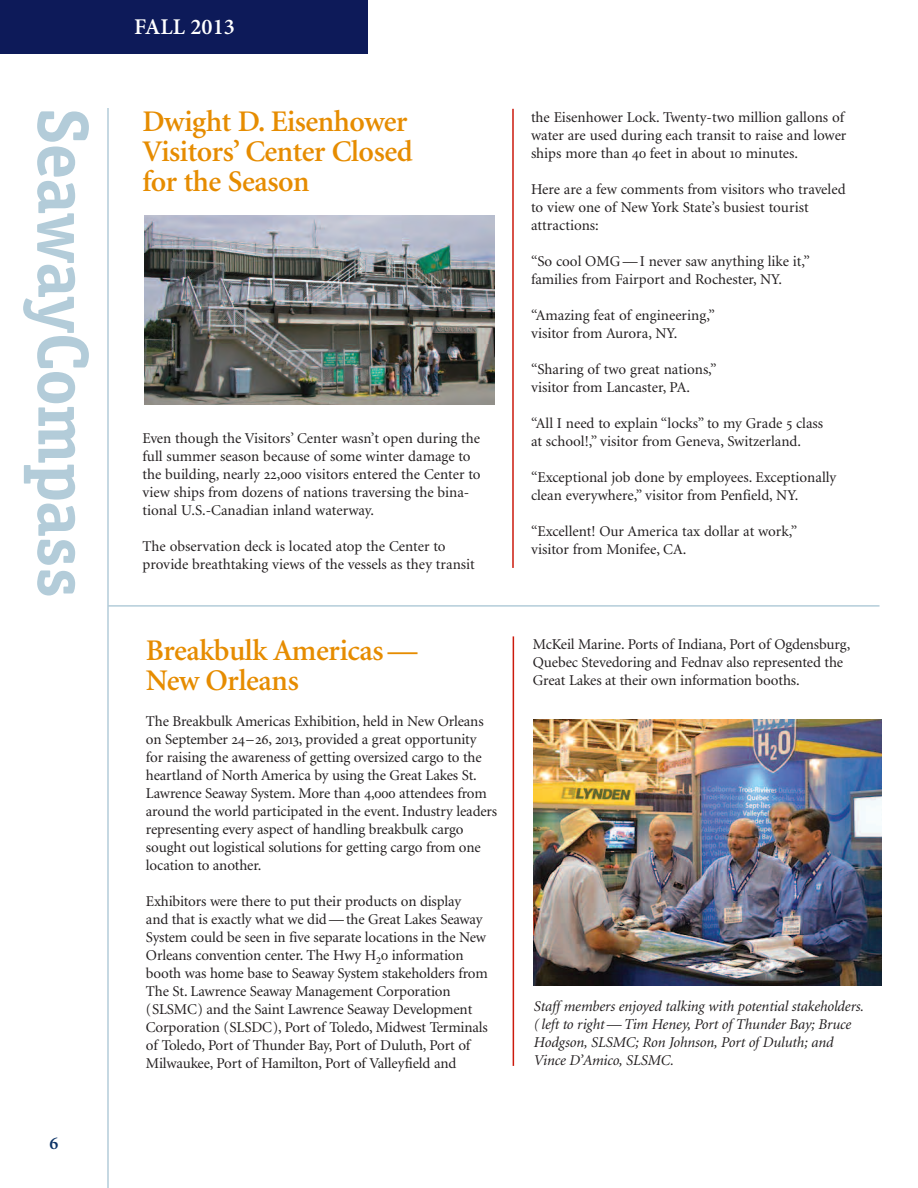
<style>
.page{position:relative;width:918px;height:1188px;background:#fff}
.page>*{position:absolute;margin:0;border:0;box-sizing:border-box;transform-origin:0 0}
.t1{font:700 72px "Officina Serif";letter-spacing:-.02em;color:#b3ccd9}
.t2{font:600 30px/30px "Minion EDO";letter-spacing:-.015em;color:#e68c00}
.t3{font:600 22.5px "Minion Pro";color:#fff}
.t4{font:600 18px "Minion Pro";color:#0d3366}
.t5{font:15px/18px "Minion EDO";letter-spacing:-.01em;color:#231f20}
.t6{font:italic 15px/18px "Minion EDO";letter-spacing:-.01em;color:#231f20}
</style>
<div class="page">
<hr style="left:107px;top:108px;width:2px;height:1080px;background:#b3ccd9">
<div style="left:0;top:0;width:368px;height:54px;background:#0d1a59"></div>
<hr style="left:512px;top:109px;width:2px;height:459px;background:#cc1a0d">
<img style="left:144px;top:215px;width:350px;height:190px">
<hr style="left:108px;top:605px;width:772px;height:2px;background:#b3ccd9">
<hr style="left:513px;top:636px;width:1px;height:430px;background:#cc1a0d">
<img style="left:534px;top:720px;width:348px;height:265px">
<h1 class="t1" style="left:90px;top:108px;width:492px;rotate:90deg">SeawayCompass</h1>
<p class="t4" style="left:50px;top:1136px;width:10px">6</p>
<h3 class="t3" style="left:134px;top:19px;width:102px">FALL 2013</h3>
<h2 class="t2" style="left:142px;top:108px;width:272px">Dwight D. Eisenhower<br>Visitors’ Center Closed for the Season</h2>
<p class="t5" style="left:142px;top:430px;width:340px">Even though the Visitors’ Center wasn’t open during the full summer season because of some winter damage to the building, nearly 22,000 visitors entered the Center to view ships from dozens of nations traversing the bina&shy;tional U.S.-Canadian inland waterway.</p>
<p class="t5" style="left:142px;top:538px;width:334px">The observation deck is located atop the Center to provide breathtaking views of the vessels as they transit</p>
<h2 class="t2" style="left:146px;top:638px;width:278px">Breakbulk Americas—<br>New Orleans</h2>
<p class="t5" style="left:146px;top:714px;width:353px">The Breakbulk Americas Exhibition, held in New Orleans on September 24–26, 2013, provided a great opportunity for raising the awareness of getting oversized cargo to the heartland of North America by using the Great Lakes St.<br>Lawrence Seaway System. More than 4,000 attendees from around the world participated in the event. Industry leaders representing every aspect of handling breakbulk cargo sought out logistical solutions for getting cargo from one location to another.</p>
<p class="t5" style="left:146px;top:894px;width:343px">Exhibitors were there to put their products on display<br>and that is exactly what we did—the Great Lakes Seaway System could be seen in five separate locations in the New Orleans convention center. The Hwy H<sub>2</sub>0 information booth was home base to Seaway System stakeholders from The St. Lawrence Seaway Management Corporation (SLSMC) and the Saint Lawrence Seaway Development Corporation (SLSDC), Port of Toledo, Midwest Terminals of Toledo, Port of Thunder Bay, Port of Duluth, Port of Milwaukee, Port of Hamilton, Port of Valleyfield and</p>
<p class="t5" style="left:531px;top:110px;width:317px">the Eisenhower Lock. Twenty-two million gallons of water are used during each transit to raise and lower ships more than 40 feet in about 10 minutes.</p>
<p class="t5" style="left:531px;top:182px;width:316px">Here are a few comments from visitors who traveled to view one of New York State’s busiest tourist attractions:</p>
<p class="t5" style="left:531px;top:254px;width:280px">“So cool OMG—I never saw anything like it,” families from Fairport and Rochester, NY.</p>
<p class="t5" style="left:531px;top:308px;width:185px">“Amazing feat of engineering,” visitor from Aurora, NY.</p>
<p class="t5" style="left:531px;top:362px;width:187px">“Sharing of two great nations,” visitor from Lancaster, PA.</p>
<p class="t5" style="left:531px;top:416px;width:294px">“All I need to explain “locks” to my Grade 5 class at school!,” visitor from Geneva, Switzerland.</p>
<p class="t5" style="left:531px;top:470px;width:307px">“Exceptional job done by employees. Exceptionally clean everywhere,” visitor from Penfield, NY.</p>
<p class="t5" style="left:531px;top:524px;width:268px">“Excellent! Our America tax dollar at work,” visitor from Monifee, CA.</p>
<p class="t5" style="left:533px;top:636px;width:319px">McKeil Marine. Ports of Indiana, Port of Ogdensburg,<br>Quebec Stevedoring and Fednav also represented the<br>Great Lakes at their own information booths.</p>
<p class="t6" style="left:534px;top:998px;width:332px">Staff members enjoyed talking with potential stakeholders. (left to right—Tim Heney, Port of Thunder Bay; Bruce Hodgson, SLSMC; Ron Johnson, Port of Duluth; and Vince D’Amico, SLSMC.</p>
</div>
